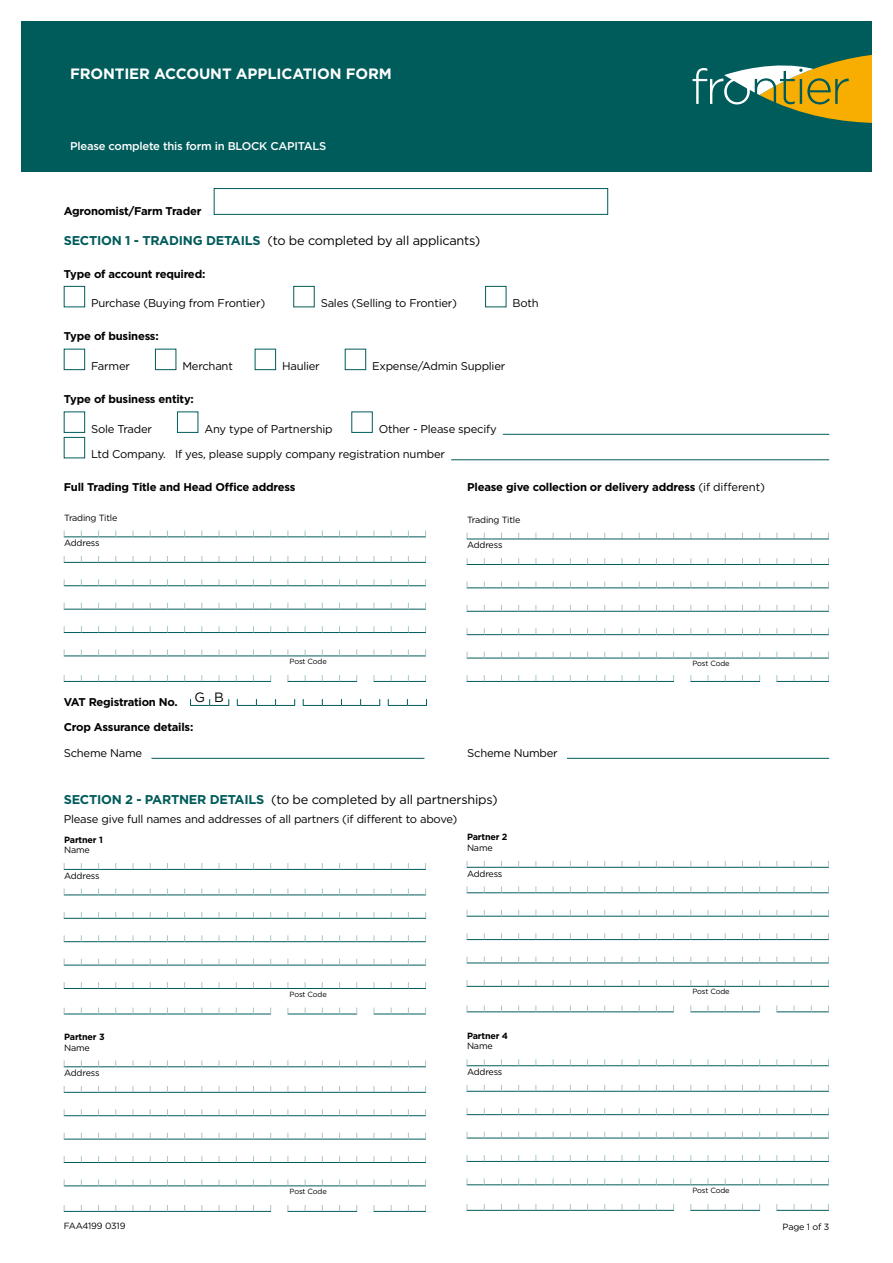
<style>
.page{position:relative;width:893px;height:1263px;background:#fff}
.page>*{position:absolute;margin:0;border:0;box-sizing:border-box;transform-origin:0 0}
.t1{font:700 15px "Gotham";letter-spacing:-.01em;color:#fff}
.t2{font:13.5px "Gotham";color:#000}
.t3{font:12.75px "Gotham";letter-spacing:-.02em;color:#000}
.t4{font:11.25px "Gotham";letter-spacing:-.02em;color:#000}
.t5{font:700 11.25px "Gotham";letter-spacing:-.02em;color:#000}
.t6{font:500 11.25px "Gotham";letter-spacing:-.02em;color:#fff}
.t7{font:9px "Gotham";letter-spacing:-.02em;color:#000}
.t8{font:700 9px "Gotham";letter-spacing:-.02em;color:#000}
.t9{font:7.5px "Gotham";letter-spacing:-.025em;color:#000}
.s1{font-weight:700;color:#005b5b}
.s2{font-weight:400}
</style>
<div class="page">
<div style="left:21px;top:21px;width:851px;height:151px;background:#005b5b"></div>
<hr style="left:503px;top:434px;width:326px;height:1px;background:#005b5b">
<hr style="left:451px;top:459px;width:378px;height:1px;background:#005b5b">
<hr style="left:151px;top:758px;width:273px;height:1px;background:#005b5b">
<hr style="left:567px;top:758px;width:262px;height:1px;background:#005b5b">
<div style="left:214px;top:188px;width:394px;height:27px;border:1px solid #005b5b"></div>
<div style="left:64px;top:286px;width:21px;height:21px;border:1px solid #005b5b"></div>
<div style="left:293px;top:286px;width:22px;height:21px;border:1px solid #005b5b"></div>
<div style="left:485px;top:286px;width:21px;height:21px;border:1px solid #005b5b"></div>
<div style="left:64px;top:349px;width:21px;height:21px;border:1px solid #005b5b"></div>
<div style="left:155px;top:349px;width:21px;height:21px;border:1px solid #005b5b"></div>
<div style="left:255px;top:349px;width:21px;height:21px;border:1px solid #005b5b"></div>
<div style="left:345px;top:349px;width:21px;height:21px;border:1px solid #005b5b"></div>
<div style="left:64px;top:411px;width:21px;height:22px;border:1px solid #005b5b"></div>
<div style="left:177px;top:411px;width:21px;height:22px;border:1px solid #005b5b"></div>
<div style="left:351px;top:411px;width:22px;height:22px;border:1px solid #005b5b"></div>
<div style="left:64px;top:437px;width:21px;height:21px;border:1px solid #005b5b"></div>
<svg style="left:64px;top:530px;width:362px;height:7px"></svg>
<svg style="left:64px;top:556px;width:362px;height:7px"></svg>
<svg style="left:64px;top:579px;width:362px;height:7px"></svg>
<svg style="left:64px;top:603px;width:362px;height:7px"></svg>
<svg style="left:64px;top:626px;width:362px;height:7px"></svg>
<svg style="left:64px;top:649px;width:362px;height:7px"></svg>
<svg style="left:64px;top:675px;width:207px;height:7px"></svg>
<svg style="left:288px;top:675px;width:69px;height:7px"></svg>
<svg style="left:374px;top:675px;width:52px;height:7px"></svg>
<svg style="left:467px;top:533px;width:362px;height:7px"></svg>
<svg style="left:467px;top:558px;width:362px;height:7px"></svg>
<svg style="left:467px;top:581px;width:362px;height:7px"></svg>
<svg style="left:467px;top:605px;width:362px;height:7px"></svg>
<svg style="left:467px;top:628px;width:362px;height:7px"></svg>
<svg style="left:467px;top:652px;width:362px;height:7px"></svg>
<svg style="left:467px;top:675px;width:207px;height:7px"></svg>
<svg style="left:690px;top:675px;width:70px;height:7px"></svg>
<svg style="left:776px;top:675px;width:53px;height:7px"></svg>
<svg style="left:190px;top:699px;width:39px;height:7px"></svg>
<svg style="left:237px;top:699px;width:58px;height:7px"></svg>
<svg style="left:303px;top:699px;width:77px;height:7px"></svg>
<svg style="left:388px;top:699px;width:39px;height:7px"></svg>
<svg style="left:64px;top:863px;width:362px;height:7px"></svg>
<svg style="left:64px;top:888px;width:362px;height:7px"></svg>
<svg style="left:64px;top:912px;width:362px;height:7px"></svg>
<svg style="left:64px;top:935px;width:362px;height:7px"></svg>
<svg style="left:64px;top:959px;width:362px;height:7px"></svg>
<svg style="left:64px;top:982px;width:362px;height:7px"></svg>
<svg style="left:64px;top:1007px;width:207px;height:7px"></svg>
<svg style="left:288px;top:1007px;width:69px;height:7px"></svg>
<svg style="left:374px;top:1007px;width:52px;height:7px"></svg>
<svg style="left:467px;top:861px;width:362px;height:7px"></svg>
<svg style="left:467px;top:886px;width:362px;height:7px"></svg>
<svg style="left:467px;top:910px;width:362px;height:7px"></svg>
<svg style="left:467px;top:933px;width:362px;height:7px"></svg>
<svg style="left:467px;top:956px;width:362px;height:7px"></svg>
<svg style="left:467px;top:980px;width:362px;height:7px"></svg>
<svg style="left:467px;top:1005px;width:207px;height:7px"></svg>
<svg style="left:690px;top:1005px;width:70px;height:7px"></svg>
<svg style="left:776px;top:1005px;width:53px;height:7px"></svg>
<svg style="left:64px;top:1060px;width:362px;height:7px"></svg>
<svg style="left:64px;top:1086px;width:362px;height:7px"></svg>
<svg style="left:64px;top:1109px;width:362px;height:7px"></svg>
<svg style="left:64px;top:1133px;width:362px;height:7px"></svg>
<svg style="left:64px;top:1156px;width:362px;height:7px"></svg>
<svg style="left:64px;top:1179px;width:362px;height:7px"></svg>
<svg style="left:64px;top:1205px;width:207px;height:7px"></svg>
<svg style="left:288px;top:1205px;width:69px;height:7px"></svg>
<svg style="left:374px;top:1205px;width:52px;height:7px"></svg>
<svg style="left:467px;top:1059px;width:362px;height:7px"></svg>
<svg style="left:467px;top:1085px;width:362px;height:7px"></svg>
<svg style="left:467px;top:1108px;width:362px;height:7px"></svg>
<svg style="left:467px;top:1132px;width:362px;height:7px"></svg>
<svg style="left:467px;top:1155px;width:362px;height:7px"></svg>
<svg style="left:467px;top:1178px;width:362px;height:7px"></svg>
<svg style="left:467px;top:1204px;width:207px;height:7px"></svg>
<svg style="left:690px;top:1204px;width:70px;height:7px"></svg>
<svg style="left:776px;top:1204px;width:53px;height:7px"></svg>
<svg style="left:693px;top:54px;width:179px;height:69px"></svg>
<h1 class="t1" style="left:70px;top:64px;width:323px">FRONTIER ACCOUNT APPLICATION FORM</h1>
<p class="t6" style="left:70px;top:139px;width:258px">Please complete this form in BLOCK CAPITALS</p>
<p class="t5" style="left:64px;top:203px;width:139px">Agronomist/Farm Trader</p>
<p class="t3" style="left:64px;top:232px;width:418px"><span class="s1">SECTION 1 - TRADING DETAILS</span> (to be completed by all applicants)</p>
<p class="t5" style="left:64px;top:266px;width:143px">Type of account required:</p>
<p class="t4" style="left:91px;top:296px;width:176px">Purchase (Buying from Frontier)</p>
<p class="t4" style="left:321px;top:296px;width:138px">Sales (Selling to Frontier)</p>
<p class="t4" style="left:512px;top:296px;width:28px">Both</p>
<p class="t5" style="left:64px;top:329px;width:96px">Type of business:</p>
<p class="t4" style="left:91px;top:359px;width:40px">Farmer</p>
<p class="t4" style="left:182px;top:359px;width:52px">Merchant</p>
<p class="t4" style="left:282px;top:359px;width:39px">Haulier</p>
<p class="t4" style="left:372px;top:359px;width:135px">Expense/Admin Supplier</p>
<p class="t5" style="left:64px;top:392px;width:132px">Type of business entity:</p>
<p class="t4" style="left:91px;top:422px;width:62px">Sole Trader</p>
<p class="t4" style="left:204px;top:422px;width:130px">Any type of Partnership</p>
<p class="t4" style="left:379px;top:422px;width:120px">Other - Please specify</p>
<p class="t4" style="left:91px;top:447px;width:355px">Ltd Company. If yes, please supply company registration number</p>
<p class="t5" style="left:64px;top:480px;width:233px">Full Trading Title and Head Office address</p>
<p class="t5" style="left:467px;top:480px;width:299px">Please give collection or delivery address <span class="s2">(if different)</span></p>
<p class="t7" style="left:64px;top:512px;width:55px">Trading Title</p>
<p class="t7" style="left:64px;top:537px;width:37px">Address</p>
<p class="t7" style="left:467px;top:514px;width:55px">Trading Title</p>
<p class="t7" style="left:467px;top:539px;width:37px">Address</p>
<p class="t9" style="left:290px;top:657px;width:39px">Post Code</p>
<p class="t2" style="left:195px;top:689px;width:31px">G B</p>
<p class="t5" style="left:64px;top:694px;width:115px">VAT Registration No.</p>
<p class="t5" style="left:64px;top:720px;width:131px">Crop Assurance details:</p>
<p class="t4" style="left:64px;top:746px;width:80px">Scheme Name</p>
<p class="t4" style="left:467px;top:746px;width:92px">Scheme Number</p>
<p class="t3" style="left:64px;top:791px;width:435px"><span class="s1">SECTION 2 - PARTNER DETAILS</span> (to be completed by all partnerships)</p>
<p class="t4" style="left:64px;top:812px;width:395px">Please give full names and addresses of all partners (if different to above)</p>
<p class="t8" style="left:64px;top:833px;width:40px">Partner 1</p>
<p class="t7" style="left:64px;top:844px;width:27px">Name</p>
<p class="t7" style="left:64px;top:870px;width:37px">Address</p>
<p class="t8" style="left:467px;top:831px;width:42px">Partner 2</p>
<p class="t7" style="left:467px;top:842px;width:27px">Name</p>
<p class="t7" style="left:467px;top:868px;width:37px">Address</p>
<p class="t8" style="left:64px;top:1031px;width:42px">Partner 3</p>
<p class="t7" style="left:64px;top:1041px;width:27px">Name</p>
<p class="t7" style="left:64px;top:1067px;width:37px">Address</p>
<p class="t9" style="left:290px;top:989px;width:39px">Post Code</p>
<p class="t9" style="left:290px;top:1186px;width:39px">Post Code</p>
<p class="t8" style="left:467px;top:1030px;width:43px">Partner 4</p>
<p class="t7" style="left:467px;top:1040px;width:27px">Name</p>
<p class="t7" style="left:467px;top:1066px;width:37px">Address</p>
<p class="t9" style="left:692px;top:659px;width:39px">Post Code</p>
<p class="t9" style="left:692px;top:987px;width:39px">Post Code</p>
<p class="t9" style="left:692px;top:1185px;width:39px">Post Code</p>
<p class="t7" style="left:64px;top:1220px;width:63px">FAA4199 0319</p>
<p class="t7" style="left:783px;top:1221px;width:48px">Page 1 of 3</p>
</div>
